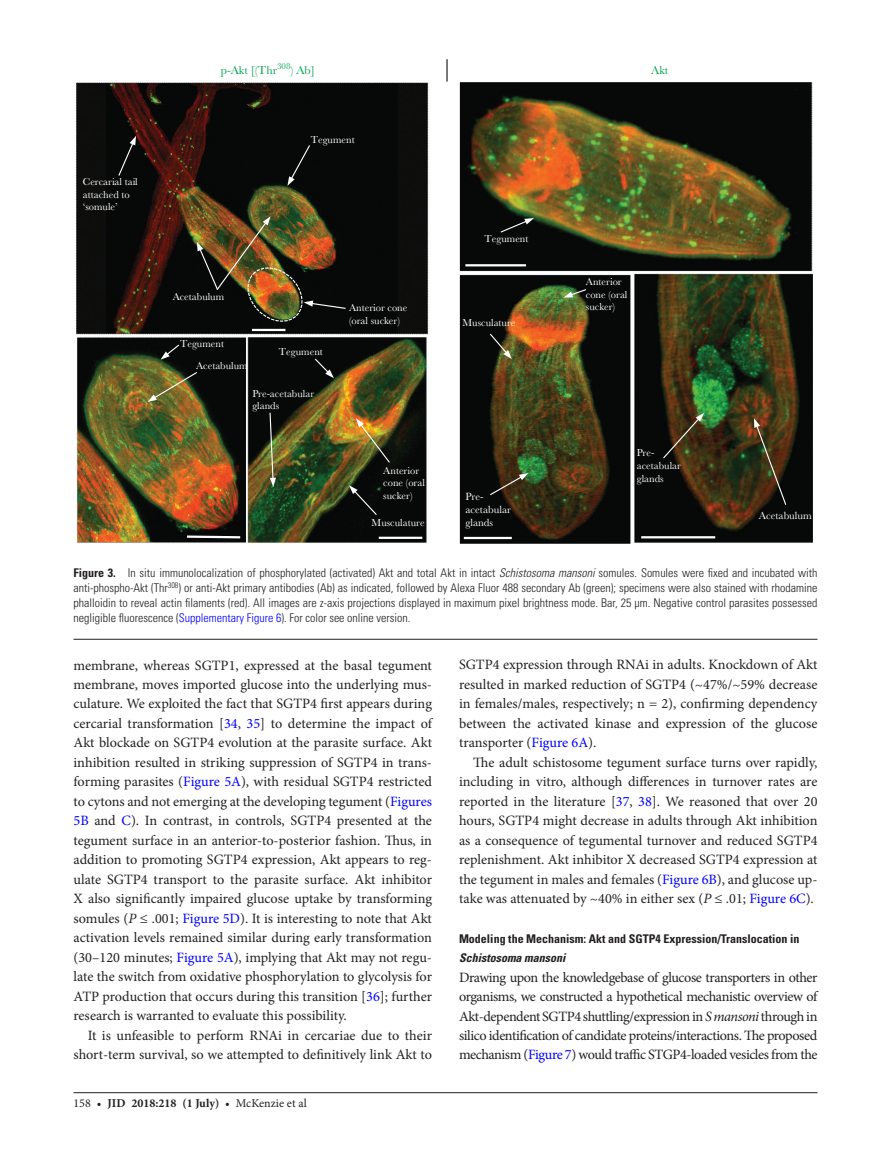
<style>
.page{position:relative;width:891px;height:1174px;background:#fff}
.page>*{position:absolute;margin:0;border:0;box-sizing:border-box;transform-origin:0 0}
.t1{font:14.25px/19.5px "Minion Pro";letter-spacing:-.005em;color:#231f20;text-align:justify}
.t2{font:300 condensed 12px/15px "Univers LT Std";color:#231f20;text-align:justify}
.t3{font:700 condensed 12px "Univers LT Std";color:#231f20}
.t4{font:700 12px "Minion Pro";color:#231f20}
.t5{font:12px "Baskerville MT Std";color:#00a54f}
.t6{font:italic 700 condensed 12px "Univers LT Std";color:#231f20}
.t7{font:10.8px/13px "Baskerville MT Std";color:#fff}
.t8{font:10.5px/12.6px "Baskerville MT Std";color:#fff}
.s1{font-weight:700}
.s2{font-style:italic}
.s3{color:#00f}
.s4{font-weight:400}
</style>
<div class="page">
<hr style="left:73px;top:1092px;width:744px;height:1px;background:#231f20">
<hr style="left:73px;top:639px;width:744px;height:1px;background:#231f20">
<img style="left:76px;top:83px;width:736px;height:461px">
<hr style="left:446px;top:59px;width:2px;height:23px;background:#231f20">
<img style="left:185px;top:328px;width:240px;height:212px">
<svg style="left:287px;top:144px;width:24px;height:42px"></svg>
<svg style="left:314px;top:357px;width:20px;height:21px"></svg>
<svg style="left:356px;top:418px;width:35px;height:46px;background:#84692c"></svg>
<svg style="left:269px;top:412px;width:7px;height:75px"></svg>
<svg style="left:161px;top:343px;width:19px;height:17px"></svg>
<img style="left:197px;top:216px;width:150px;height:110px">
<svg style="left:117px;top:136px;width:19px;height:41px"></svg>
<svg style="left:147px;top:371px;width:51px;height:31px;background:#736b33"></svg>
<svg style="left:349px;top:485px;width:29px;height:31px"></svg>
<hr style="left:464px;top:537px;width:48px;height:2px;background:#fff">
<hr style="left:465px;top:264px;width:61px;height:2px;background:#fff">
<hr style="left:641px;top:536px;width:74px;height:2px;background:#fff">
<svg style="left:499px;top:218px;width:35px;height:16px"></svg>
<svg style="left:563px;top:288px;width:24px;height:10px"></svg>
<svg style="left:489px;top:473px;width:39px;height:23px"></svg>
<svg style="left:489px;top:332px;width:23px;height:27px"></svg>
<svg style="left:662px;top:413px;width:42px;height:47px;background:#40321c"></svg>
<svg style="left:754px;top:418px;width:33px;height:88px;background:#46351d"></svg>
<p class="t5" style="left:221px;top:63px;width:96px">p-Akt [(Thr<sup>308</sup>) Ab]</p>
<p class="t5" style="left:651px;top:63px;width:19px">Akt</p>
<p class="t8" style="left:83px;top:175px;width:57px">Cercarial tail attached to ‘somule’</p>
<p class="t8" style="left:311px;top:133px;width:45px">Tegument</p>
<p class="t8" style="left:173px;top:290px;width:53px">Acetabulum</p>
<p class="t8" style="left:180px;top:337px;width:45px">Tegument</p>
<p class="t8" style="left:196px;top:359px;width:53px">Acetabulum</p>
<p class="t8" style="left:279px;top:346px;width:45px">Tegument</p>
<p class="t8" style="left:349px;top:302px;width:60px">Anterior cone (oral sucker)</p>
<p class="t8" style="left:252px;top:387px;width:63px">Pre-acetabular glands</p>
<p class="t8" style="left:383px;top:464px;width:43px">Anterior cone (oral sucker)</p>
<p class="t8" style="left:372px;top:516px;width:55px">Musculature</p>
<p class="t8" style="left:485px;top:233px;width:45px">Tegument</p>
<p class="t8" style="left:462px;top:317px;width:55px">Musculature</p>
<p class="t7" style="left:465px;top:490px;width:47px">Pre&shy;acetabular glands</p>
<p class="t8" style="left:586px;top:275px;width:43px">Anterior cone (oral sucker)</p>
<p class="t8" style="left:637px;top:447px;width:46px">Pre&shy;acetabular glands</p>
<p class="t7" style="left:759px;top:509px;width:55px">Acetabulum</p>
<p class="t2" style="left:73px;top:565px;width:746px"><span class="s1">Figure 3.</span> In situ immunolocalization of phosphorylated (activated) Akt and total Akt in intact <span class="s2">Schistosoma mansoni</span> somules. Somules were fixed and incubated with anti-phospho-Akt (Thr<sup>308</sup>) or anti-Akt primary antibodies (Ab) as indicated, followed by Alexa Fluor 488 secondary Ab (green); specimens were also stained with rhodamine phalloidin to reveal actin filaments (red). All images are z-axis projections displayed in maximum pixel brightness mode. Bar, 25 μm. Negative control parasites possessed negligible fluorescence (<span class="s3">Supplementary Figure 6</span>). For color see online version.</p>
<p class="t1" style="left:73px;top:655px;width:360px">membrane, whereas SGTP1, expressed at the basal tegument membrane, moves imported glucose into the underlying mus&shy;culature. We exploited the fact that SGTP4 first appears during cercarial transformation [<span class="s3">34</span>, <span class="s3">35</span>] to determine the impact of Akt blockade on SGTP4 evolution at the parasite surface. Akt inhibition resulted in striking suppression of SGTP4 in trans&shy;forming parasites (<span class="s3">Figure 5A</span>), with residual SGTP4 restricted to cytons and not emerging at the developing tegument (<span class="s3">Figures 5B</span> and <span class="s3">C</span>). In contrast, in controls, SGTP4 presented at the tegument surface in an anterior-to-posterior fashion. Thus, in addition to promoting SGTP4 expression, Akt appears to reg&shy;ulate SGTP4 transport to the parasite surface. Akt inhibitor X also significantly impaired glucose uptake by transforming somules (<span class="s2">P</span> ≤ .001; <span class="s3">Figure 5D</span>). It is interesting to note that Akt activation levels remained similar during early transformation (30–120 minutes; <span class="s3">Figure 5A</span>), implying that Akt may not regu&shy;late the switch from oxidative phosphorylation to glycolysis for ATP production that occurs during this transition [<span class="s3">36</span>]; further research is warranted to evaluate this possibility.</p>
<p class="t1" style="left:73px;top:1026px;width:360px;text-align:right">It is unfeasible to perform RNAi in cercariae due to their short-term survival, so we attempted to definitively link Akt to</p>
<p class="t4" style="left:73px;top:1094px;width:235px"><span class="s4">158 •</span> JID 2018:218 (1 July) <span class="s4">• McKenzie et al</span></p>
<p class="t1" style="left:459px;top:655px;width:360px">SGTP4 expression through RNAi in adults. Knockdown of Akt resulted in marked reduction of SGTP4 (~47%/~59% decrease in females/males, respectively; n = 2), confirming dependency between the activated kinase and expression of the glucose transporter (<span class="s3">Figure 6A</span>).</p>
<p class="t1" style="left:459px;top:753px;width:360px;text-indent:14px">The adult schistosome tegument surface turns over rapidly, including in vitro, although differences in turnover rates are reported in the literature [<span class="s3">37</span>, <span class="s3">38</span>]. We reasoned that over 20 hours, SGTP4 might decrease in adults through Akt inhibition as a consequence of tegumental turnover and reduced SGTP4 replenishment. Akt inhibitor X decreased SGTP4 expression at the tegument in males and females (<span class="s3">Figure 6B</span>), and glucose up&shy;take was attenuated by ~40% in either sex (<span class="s2">P</span> ≤ .01; <span class="s3">Figure 6C</span>).</p>
<p class="t3" style="left:459px;top:931px;width:342px">Modeling the Mechanism: Akt and SGTP4 Expression/Translocation in</p>
<p class="t6" style="left:459px;top:950px;width:108px">Schistosoma mansoni</p>
<p class="t1" style="left:459px;top:967px;width:360px">Drawing upon the knowledgebase of glucose transporters in other organisms, we constructed a hypothetical mechanistic overview of Akt-dependent SGTP4 shuttling/expression in <span class="s2">S mansoni</span> through in silico identification of candidate proteins/interactions. The proposed mechanism (<span class="s3">Figure 7</span>) would traffic STGP4-loaded vesicles from the</p>
</div>
